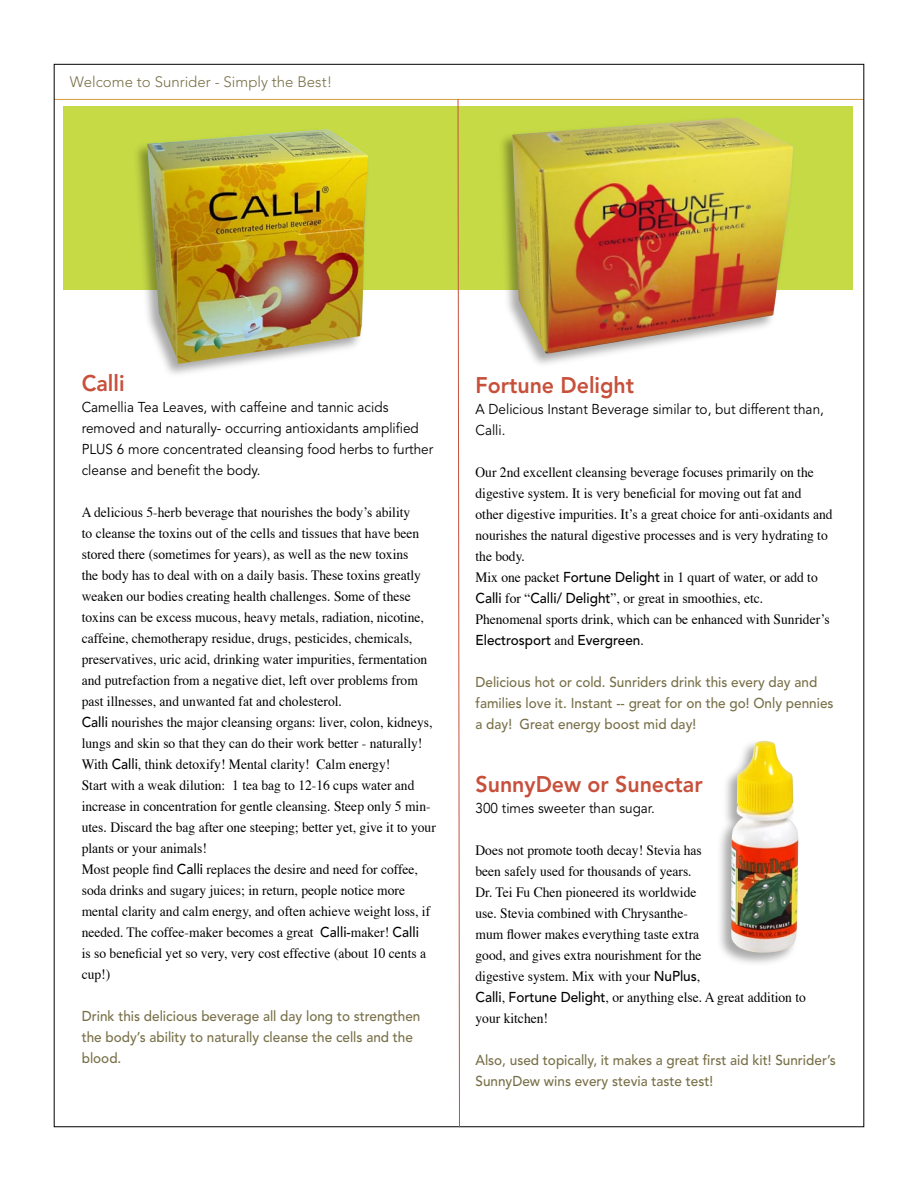
<style>
.page{position:relative;width:918px;height:1188px;background:#fff}
.page>*{position:absolute;margin:0;border:0;box-sizing:border-box;transform-origin:0 0}
.t1{font:800 22.5px "Avenir";color:#c7503b;scale:.95 1}
.t2{font:300 15px "Avenir";color:#787048}
.t3{font:14.25px/21px "Times";color:#000;scale:.95 1}
.t4{font:500 14.25px/21px "Avenir";color:#787048;scale:.95 1}
.t5{font:14.25px/21px "Avenir";color:#000;scale:.95 1}
.t6{font:500 14.25px "Avenir";color:#000;scale:.95 1}
.s1{font-family:"Avenir";font-weight:500}
.s2{font-family:"Times";font-weight:400}
</style>
<div class="page">
<hr style="left:54px;top:99px;width:810px;height:1px;background:#d89e42">
<div style="left:63px;top:107px;width:790px;height:183px;background:#c5da45"></div>
<div style="left:132px;top:126px;width:239px;height:253px;background:#000;opacity:.34"></div>
<img style="left:147px;top:129px;width:221px;height:235px">
<div style="left:497px;top:114px;width:300px;height:255px;background:#000;opacity:.34"></div>
<img style="left:512px;top:118px;width:281px;height:236px">
<div style="left:715px;top:737px;width:87px;height:229px;background:#000;opacity:.34"></div>
<img style="left:731px;top:741px;width:67px;height:212px">
<svg style="left:457px;top:98px;width:3px;height:1030px"></svg>
<p class="t2" style="left:70px;top:73px;width:264px">Welcome to Sunrider - Simply the Best!</p>
<h1 class="t1" style="left:82px;top:370px;width:47px">Calli</h1>
<p class="t5" style="left:82px;top:397px;width:371px">Camellia Tea Leaves, with caffeine and tannic acids removed and naturally- occurring antioxidants amplified PLUS 6 more concentrated cleansing food herbs to further cleanse and benefit the body.</p>
<p class="t3" style="left:82px;top:501px;width:374px">A delicious 5-herb beverage that nourishes the body’s ability<br>to cleanse the toxins out of the cells and tissues that have been stored there (sometimes for years), as well as the new toxins<br>the body has to deal with on a daily basis. These toxins greatly weaken our bodies creating health challenges. Some of these toxins can be excess mucous, heavy metals, radiation, nicotine, caffeine, chemotherapy residue, drugs, pesticides, chemicals, preservatives, uric acid, drinking water impurities, fermentation and putrefaction from a negative diet, left over problems from past illnesses, and unwanted fat and cholesterol.<br><span class="s1">Calli</span> nourishes the major cleansing organs: liver, colon, kidneys, lungs and skin so that they can do their work better - naturally!<br>With <span class="s1">Calli</span>, think detoxify! Mental clarity! Calm energy!<br>Start with a weak dilution: 1 tea bag to 12-16 cups water and increase in concentration for gentle cleansing. Steep only 5 min&shy;utes. Discard the bag after one steeping; better yet, give it to your plants or your animals!<br>Most people find <span class="s1">Calli</span> replaces the desire and need for coffee, soda drinks and sugary juices; in return, people notice more mental clarity and calm energy, and often achieve weight loss, if needed. The coffee-maker becomes a great <span class="s1">Calli-</span>maker! <span class="s1">Calli<br></span>is so beneficial yet so very, very cost effective (about 10 cents a cup!)</p>
<p class="t4" style="left:82px;top:1006px;width:358px">Drink this delicious beverage all day long to strengthen the body’s ability to naturally cleanse the cells and the blood.</p>
<h1 class="t1" style="left:476px;top:372px;width:169px">Fortune Delight</h1>
<p class="t5" style="left:476px;top:399px;width:368px">A Delicious Instant Beverage similar to, but different than,<br>Calli.</p>
<p class="t3" style="left:476px;top:460px;width:377px">Our 2nd excellent cleansing beverage focuses primarily on the digestive system. It is very beneficial for moving out fat and other digestive impurities. It’s a great choice for anti-oxidants and nourishes the natural digestive processes and is very hydrating to the body.<br>Mix one packet <span class="s1">Fortune Delight</span> in 1 quart of water, or add to <span class="s1">Calli</span> for “<span class="s1">Calli/ Delight</span>”, or great in smoothies, etc.<br>Phenomenal sports drink, which can be enhanced with Sunrider’s</p>
<p class="t6" style="left:476px;top:632px;width:179px">Electrosport <span class="s2">and</span> Evergreen<span class="s2">.</span></p>
<p class="t4" style="left:476px;top:672px;width:378px">Delicious hot or cold. Sunriders drink this every day and families love it. Instant -- great for on the go! Only pennies a day! Great energy boost mid day!</p>
<h1 class="t1" style="left:476px;top:771px;width:241px">SunnyDew or Sunectar</h1>
<p class="t5" style="left:476px;top:798px;width:190px">300 times sweeter than sugar.</p>
<p class="t3" style="left:476px;top:838px;width:349px">Does not promote tooth decay! Stevia has<br>been safely used for thousands of years.<br>Dr. Tei Fu Chen pioneered its worldwide<br>use. Stevia combined with Chrysanthe-<br>mum flower makes everything taste extra<br>good, and gives extra nourishment for the<br>digestive system. Mix with your <span class="s1">NuPlus</span>,<br><span class="s1">Calli</span>, <span class="s1">Fortune Delight</span>, or anything else. A great addition to your kitchen!</p>
<p class="t4" style="left:476px;top:1050px;width:381px">Also, used topically, it makes a great first aid kit! Sunrider’s<br>SunnyDew wins every stevia taste test!</p>
</div>
